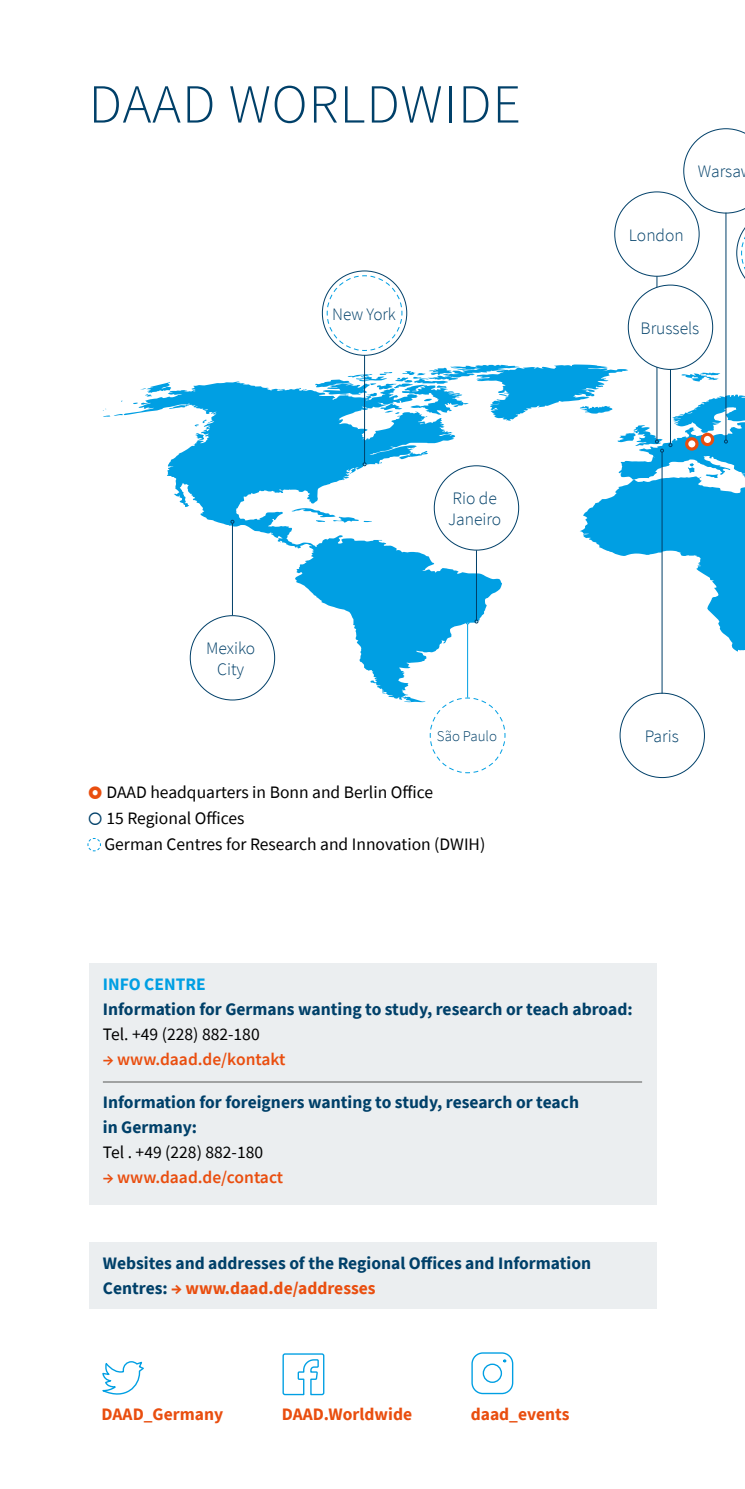
<style>
.page{position:relative;width:745px;height:1489px;background:#fff}
.page>*{position:absolute;margin:0;border:0;box-sizing:border-box;transform-origin:0 0}
.t1{font:300 55px "Source Sans Pro";letter-spacing:.02em;color:#004069}
.t2{font:700 17.5px/25px "Source Sans Pro";color:#004069}
.t3{font:17.5px/26.2px "Source Sans Pro";color:#000}
.t4{font:300 17.5px/21px "Source Sans Pro";color:#004069;text-align:center}
.t5{font:600 17.5px "Source Sans Pro";color:#e94e0f}
.t6{font:700 17.5px "Source Sans Pro";color:#e94e0f}
.t7{font:700 17.5px "Source Sans Pro";color:#009fe3}
.t8{font:300 14.75px "Source Sans Pro";color:#004069}
.s1{color:#004069}
.s2{color:#e94e0f}
</style>
<div class="page">
<svg style="left:87px;top:838px;width:14px;height:13px"></svg>
<div style="left:89px;top:1241px;width:567px;height:67px;background:#ebeef0"></div>
<div style="left:89px;top:962px;width:567px;height:242px;background:#ebeef0"></div>
<hr style="left:103px;top:1081px;width:538px;height:1px;background:#575756">
<svg style="left:102px;top:364px;width:642px;height:338px"></svg>
<hr style="left:364px;top:355px;width:1px;height:108px;background:#004069">
<svg style="left:362px;top:462px;width:4px;height:4px"></svg>
<hr style="left:656px;top:276px;width:1px;height:164px;background:#004069">
<hr style="left:725px;top:213px;width:1px;height:227px;background:#004069">
<svg style="left:723px;top:439px;width:4px;height:4px"></svg>
<hr style="left:661px;top:452px;width:1px;height:241px;background:#004069">
<hr style="left:669px;top:364px;width:1px;height:79px;background:#004069">
<svg style="left:654px;top:439px;width:18px;height:13px"></svg>
<hr style="left:232px;top:523px;width:1px;height:92px;background:#004069">
<svg style="left:230px;top:520px;width:4px;height:3px"></svg>
<div style="left:628px;top:285px;width:84px;height:84px;background:#fff;border-radius:50%"></div>
<svg style="left:702px;top:434px;width:10px;height:10px"></svg>
<div style="left:700px;top:433px;width:13px;height:13px;border:3px solid #e94e0f;border-radius:50%"></div>
<svg style="left:686px;top:439px;width:10px;height:10px"></svg>
<div style="left:684px;top:437px;width:14px;height:13px;border:3px solid #e94e0f;border-radius:50%"></div>
<svg style="left:326px;top:275px;width:76px;height:76px"></svg>
<svg style="left:683px;top:128px;width:61px;height:167px"></svg>
<svg style="left:102px;top:1361px;width:42px;height:34px"></svg>
<svg style="left:282px;top:1353px;width:43px;height:42px"></svg>
<svg style="left:471px;top:1352px;width:42px;height:42px"></svg>
<div style="left:434px;top:466px;width:84px;height:84px;background:#fff;border-radius:50%"></div>
<hr style="left:475px;top:550px;width:1px;height:70px;background:#004069">
<hr style="left:467px;top:624px;width:1px;height:73px;background:#009fe3">
<svg style="left:465px;top:619px;width:13px;height:5px"></svg>
<svg style="left:429px;top:697px;width:76px;height:76px"></svg>
<h1 class="t1" style="left:89px;top:71px;width:433px">DAAD WORLDWIDE</h1>
<p class="t4" style="left:206px;top:637px;width:51px">Mexiko<br>City</p>
<p class="t4" style="left:332px;top:303px;width:65px">New York</p>
<p class="t4" style="left:448px;top:487px;width:55px;text-align:left">Rio de<br>Janeiro</p>
<p class="t8" style="left:436px;top:727px;width:62px">São Paulo</p>
<p class="t3" style="left:106px;top:778px;width:328px">DAAD headquarters in Bonn and Berlin Office</p>
<p class="t3" style="left:104px;top:804px;width:382px;text-indent:-17px"><span class="s1">○</span> 15 Regional Offices<br>German Centres for Research and Innovation (DWIH)</p>
<p class="t4" style="left:697px;top:161px;width:44px">Warsa</p>
<p class="t4" style="left:628px;top:224px;width:56px">London</p>
<p class="t4" style="left:640px;top:317px;width:60px">Brussels</p>
<p class="t4" style="left:644px;top:725px;width:36px">Paris</p>
<p class="t7" style="left:103px;top:972px;width:104px">INFO CENTRE</p>
<p class="t2" style="left:103px;top:996px;width:531px">Information for Germans wanting to study, research or teach abroad:</p>
<p class="t3" style="left:103px;top:1021px;width:158px">Tel. +49 (228) 882-180</p>
<p class="t5" style="left:103px;top:1048px;width:184px">→ www.daad.de/kontakt</p>
<p class="t2" style="left:103px;top:1089px;width:477px">Information for foreigners wanting to study, research or teach in Germany:</p>
<p class="t3" style="left:103px;top:1138px;width:162px">Tel . +49 (228) 882-180</p>
<p class="t5" style="left:103px;top:1165px;width:182px">→ www.daad.de/contact</p>
<p class="t2" style="left:103px;top:1250px;width:489px">Websites and addresses of the Regional Offices and Information<br>Centres: <span class="s2">→ www.daad.de/addresses</span></p>
<p class="t6" style="left:102px;top:1401px;width:123px">DAAD_Germany</p>
<p class="t6" style="left:281px;top:1401px;width:132px">DAAD.Worldwide</p>
<p class="t6" style="left:470px;top:1401px;width:100px">daad_events</p>
</div>
